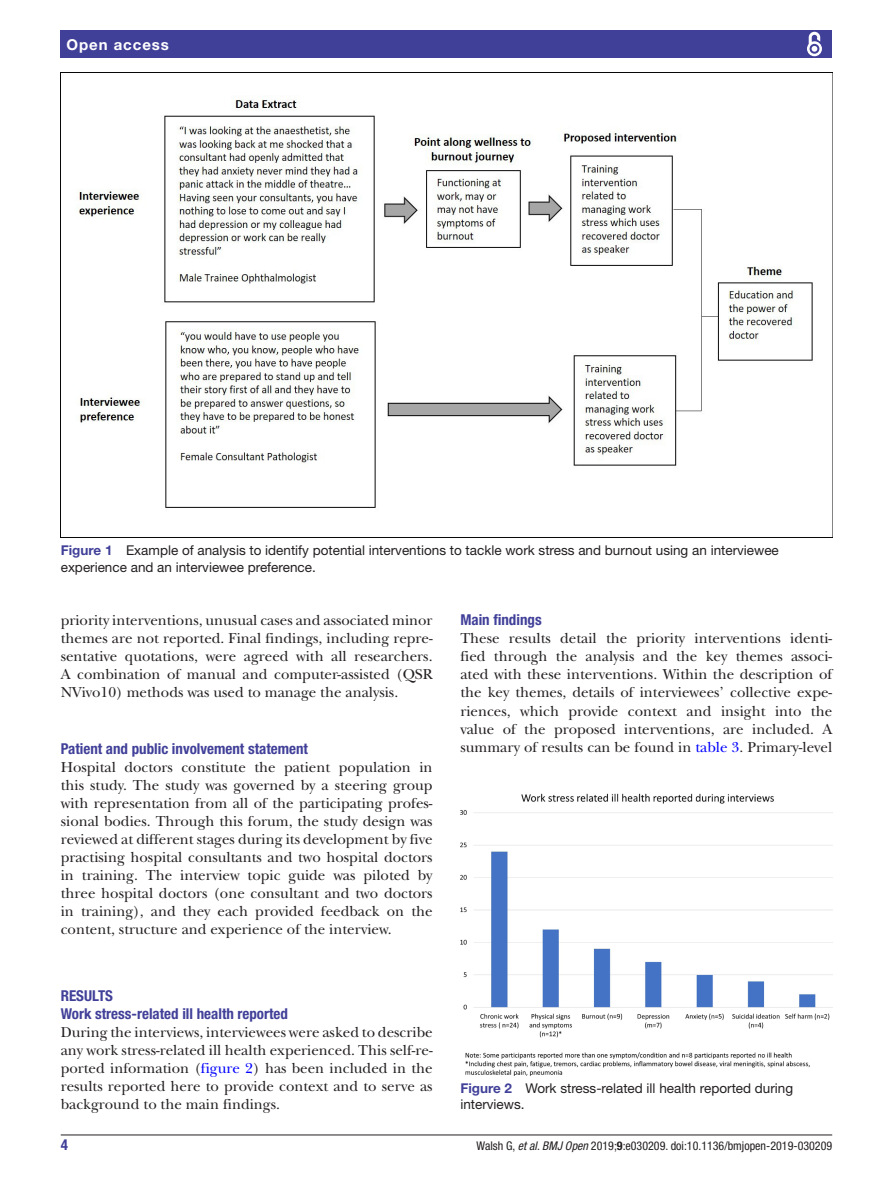
<style>
.page{position:relative;width:893px;height:1191px;background:#fff}
.page>*{position:absolute;margin:0;border:0;box-sizing:border-box;transform-origin:0 0}
.t1{font:15px/18px "New Baskerville";color:#231f20;text-align:justify}
.t2{font:700 condensed 15px/18px "Helvetica Neue LT Std";color:#414099}
.t3{font:700 15px "Helvetica Neue LT Std";letter-spacing:.065em;color:#fff}
.t4{font:13.5px/16.2px "Helvetica Neue LT Std";color:#231f20}
.t5{font:condensed 12px "Helvetica Neue LT Std";color:#231f20}
.s1{font-weight:700;color:#414099}
.s2{color:#00f}
.s3{font-style:italic}
.s4{font-weight:700}
</style>
<div class="page">
<hr style="left:61px;top:1134px;width:771px;height:1px;background:#231f20">
<div style="left:61px;top:31px;width:771px;height:27px;background:#414099"></div>
<svg style="left:807px;top:31px;width:15px;height:26px"></svg>
<img style="left:78px;top:99px;width:735px;height:409px">
<img style="left:460px;top:793px;width:372px;height:282px">
<p class="t3" style="left:66px;top:35px;width:104px">Open access</p>
<p class="t4" style="left:61px;top:542px;width:720px"><span class="s1">Figure 1</span> Example of analysis to identify potential interventions to tackle work stress and burnout using an interviewee experience and an interviewee preference.</p>
<p class="t1" style="left:61px;top:611px;width:373px">priority interventions, unusual cases and associated minor themes are not reported. Final findings, including repre&shy;sentative quotations, were agreed with all researchers.<br>A combination of manual and computer-assisted (QSR NVivo10) methods was used to manage the analysis.</p>
<p class="t2" style="left:61px;top:739px;width:249px">Patient and public involvement statement</p>
<p class="t1" style="left:61px;top:758px;width:373px">Hospital doctors constitute the patient population in this study. The study was governed by a steering group with representation from all of the participating profes&shy;sional bodies. Through this forum, the study design was reviewed at different stages during its development by five practising hospital consultants and two hospital doctors in training. The interview topic guide was piloted by three hospital doctors (one consultant and two doctors in training), and they each provided feedback on the content, structure and experience of the interview.</p>
<p class="t2" style="left:61px;top:986px;width:229px">Results<br>Work stress-related ill health reported</p>
<p class="t1" style="left:61px;top:1023px;width:373px">During the interviews, interviewees were asked to describe any work stress-related ill health experienced. This self-re&shy;ported information (<span class="s2">figure 2</span>) has been included in the results reported here to provide context and to serve as background to the main findings.</p>
<p class="t2" style="left:460px;top:611px;width:83px">Main findings</p>
<p class="t1" style="left:460px;top:629px;width:373px">These results detail the priority interventions identi&shy;fied through the analysis and the key themes associ&shy;ated with these interventions. Within the description of the key themes, details of interviewees’ collective expe&shy;riences, which provide context and insight into the value of the proposed interventions, are included. A summary of results can be found in <span class="s2">table 3</span>. Primary-level</p>
<p class="t4" style="left:460px;top:1080px;width:334px"><span class="s1">Figure 2</span> Work stress-related ill health reported during interviews.</p>
<p class="t2" style="left:61px;top:1135px;width:9px">4</p>
<p class="t5" style="left:477px;top:1138px;width:357px">Walsh G, <span class="s3">et al</span>. <span class="s3">BMJ Open</span> 2019;<span class="s4">9</span>:e030209. doi:10.1136/bmjopen-2019-030209</p>
</div>
